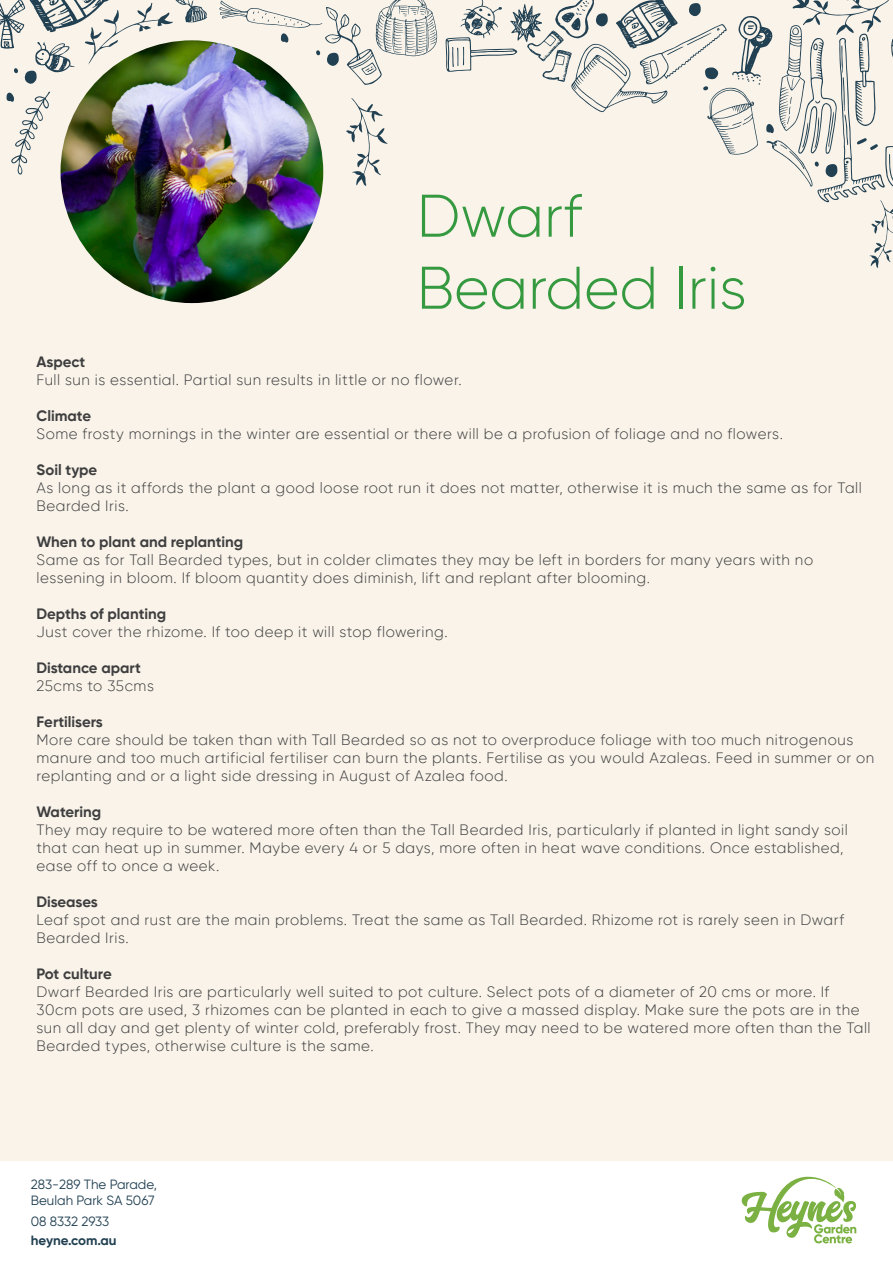
<style>
.page{position:relative;width:893px;height:1263px;background:#fff}
.page>*{position:absolute;margin:0;border:0;box-sizing:border-box;transform-origin:0 0}
.t1{font:300 60px "Gilroy";color:#359940}
.t2{font:300 15px/18px "Gilroy";letter-spacing:.035em;color:#3e3e3f}
.t3{font:700 15px "Gilroy";color:#3e3e3f}
.t4{font:13.35px/16px "Gilroy";color:#214052}
.t5{font:700 13.35px/19.4px "Gilroy";color:#214052}
.s1{font-weight:400}
</style>
<div class="page">
<div style="left:0;top:0;width:893px;height:1161px;background:#f9f3e9"></div>
<svg style="left:742px;top:1177px;width:114px;height:66px"></svg>
<svg style="left:346px;top:98px;width:42px;height:88px"></svg>
<svg style="left:6px;top:92px;width:44px;height:83px"></svg>
<svg style="left:0;top:0;width:207px;height:84px"></svg>
<svg style="left:219px;top:0;width:218px;height:85px"></svg>
<svg style="left:446px;top:0;width:447px;height:268px"></svg>
<img style="left:52px;top:39px;width:280px;height:263px">
<div style="left:43px;top:22px;width:298px;height:299px;border:18px solid #f9f3e9;border-radius:50%"></div>
<p class="t1" style="left:417px;top:179px;width:167px">Dwarf</p>
<p class="t1" style="left:417px;top:251px;width:331px">Bearded Iris</p>
<p class="t3" style="left:37px;top:353px;width:50px">Aspect</p>
<p class="t2" style="left:37px;top:371px;width:427px">Full sun is essential. Partial sun results in little or no flower.</p>
<p class="t3" style="left:37px;top:407px;width:56px">Climate</p>
<p class="t2" style="left:37px;top:425px;width:748px">Some frosty mornings in the winter are essential or there will be a profusion of foliage and no flowers.</p>
<p class="t3" style="left:37px;top:461px;width:62px">Soil type</p>
<p class="t2" style="left:37px;top:479px;width:827px">As long as it affords the plant a good loose root run it does not matter, otherwise it is much the same as for Tall<br>Bearded Iris.</p>
<p class="t3" style="left:37px;top:533px;width:208px">When to plant and replanting</p>
<p class="t2" style="left:37px;top:551px;width:778px">Same as for Tall Bearded types, but in colder climates they may be left in borders for many years with no lessening in bloom. If bloom quantity does diminish, lift and replant after blooming.</p>
<p class="t3" style="left:37px;top:605px;width:131px">Depths of planting</p>
<p class="t2" style="left:37px;top:623px;width:413px">Just cover the rhizome. If too deep it will stop flowering.</p>
<p class="t3" style="left:37px;top:659px;width:106px">Distance apart</p>
<p class="t2" style="left:37px;top:677px;width:119px">25cms to 35cms</p>
<p class="t3" style="left:37px;top:713px;width:68px">Fertilisers</p>
<p class="t2" style="left:37px;top:731px;width:839px">More care should be taken than with Tall Bearded so as not to overproduce foliage with too much nitrogenous manure and too much artificial fertiliser can burn the plants. Fertilise as you would Azaleas. Feed in summer or on replanting and or a light side dressing in August of Azalea food.</p>
<p class="t3" style="left:37px;top:803px;width:66px">Watering</p>
<p class="t2" style="left:37px;top:821px;width:813px">They may require to be watered more often than the Tall Bearded Iris, particularly if planted in light sandy soil that can heat up in summer. Maybe every 4 or 5 days, more often in heat wave conditions. Once established, ease off to once a week.</p>
<p class="t3" style="left:37px;top:893px;width:63px">Diseases</p>
<p class="t2" style="left:37px;top:911px;width:809px">Leaf spot and rust are the main problems. Treat the same as Tall Bearded. Rhizome rot is rarely seen in Dwarf<br>Bearded Iris.</p>
<p class="t3" style="left:37px;top:965px;width:77px">Pot culture</p>
<p class="t2" style="left:37px;top:983px;width:836px">Dwarf Bearded Iris are particularly well suited to pot culture. Select pots of a diameter of 20 cms or more. If 30cm pots are used, 3 rhizomes can be planted in each to give a massed display. Make sure the pots are in the sun all day and get plenty of winter cold, preferably frost. They may need to be watered more often than the Tall Bearded types, otherwise culture is the same.</p>
<p class="t4" style="left:31px;top:1176px;width:128px">283-289 The Parade,<br>Beulah Park SA 5067</p>
<p class="t5" style="left:31px;top:1211px;width:87px"><span class="s1">08 8332 2933 </span>heyne.com.au</p>
</div>
